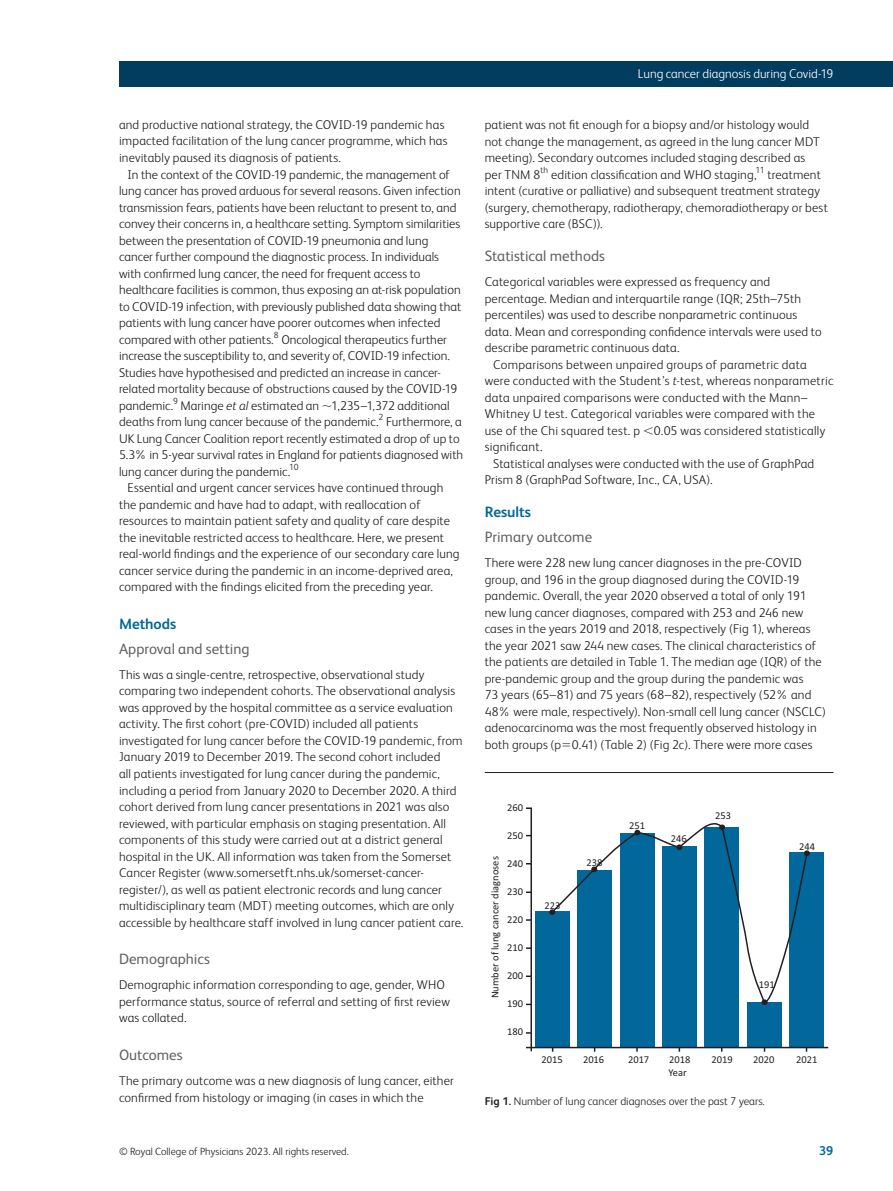
<style>
.page{position:relative;width:893px;height:1191px;background:#fff}
.page>*{position:absolute;margin:0;border:0;box-sizing:border-box;transform-origin:0 0}
.sec_H2{font:15px "FS Albert";color:#636366}
.sec_H1_H2{font:15px "FS Albert";color:#636366}
.body_H1{font:700 15px "FS Albert";letter-spacing:-.005em;color:#02689c}
.body_sec_P_noIndent{font:300 12.75px/16.5px "FS Albert";letter-spacing:.01em;color:#231f20}
.body_sec_P_Indent{font:300 12.75px/16.5px "FS Albert";letter-spacing:.005em;color:#231f20}
.t1{font:300 12.75px "FS Albert";color:#fff}
.t2{font:700 12.75px "FS Albert";color:#02689c}
.fig_caption_P_noInde{font:300 11.25px "FS Albert";color:#231f20}
.graphic{font:10.5px "Calibri";color:#231f20}
.t3{font:300 10.5px "FS Albert";color:#231f20}
.body_sec_P_Indent-2{font:300 8.85px "FS Albert";color:#231f20}
.s1{font-style:italic}
.s2{font-weight:700}
</style>
<div class="page">
<div style="left:119px;top:62px;width:774px;height:25px;background:#023d5f"></div>
<hr style="left:485px;top:772px;width:348px;height:1px;background:#231f20">
<div style="left:535px;top:911px;width:34px;height:136px;background:#02689c"></div>
<div style="left:577px;top:870px;width:35px;height:177px;background:#02689c"></div>
<div style="left:620px;top:833px;width:34px;height:214px;background:#02689c"></div>
<div style="left:662px;top:846px;width:35px;height:201px;background:#02689c"></div>
<div style="left:704px;top:827px;width:35px;height:220px;background:#02689c"></div>
<div style="left:789px;top:852px;width:34px;height:195px;background:#02689c"></div>
<div style="left:747px;top:1002px;width:34px;height:45px;background:#02689c"></div>
<svg style="left:526px;top:807px;width:7px;height:245px"></svg>
<svg style="left:550px;top:823px;width:259px;height:182px"></svg>
<hr style="left:526px;top:1046px;width:302px;height:2px;background:#231f20">
<p class="body_sec_P_Indent" style="left:119px;top:116px;width:330px">and productive national strategy, the COVID-19 pandemic has impacted facilitation of the lung cancer programme, which has inevitably paused its diagnosis of patients.</p>
<p class="body_sec_P_Indent" style="left:119px;top:166px;width:346px;text-indent:9px">In the context of the COVID-19 pandemic, the management of lung cancer has proved arduous for several reasons. Given infection transmission fears, patients have been reluctant to present to, and convey their concerns in, a healthcare setting. Symptom similarities between the presentation of COVID-19 pneumonia and lung cancer further compound the diagnostic process. In individuals with confirmed lung cancer, the need for frequent access to healthcare facilities is common, thus exposing an at-risk population to COVID-19 infection, with previously published data showing that patients with lung cancer have poorer outcomes when infected compared with other patients.<sup>8</sup> Oncological therapeutics further increase the susceptibility to, and severity of, COVID-19 infection.<br>Studies have hypothesised and predicted an increase in cancer&shy;related mortality because of obstructions caused by the COVID-19 pandemic.<sup>9</sup> Maringe <span class="s1">et al</span> estimated an ∼1,235–1,372 additional deaths from lung cancer because of the pandemic.<sup>2</sup> Furthermore, a UK Lung Cancer Coalition report recently estimated a drop of up to 5.3% in 5-year survival rates in England for patients diagnosed with lung cancer during the pandemic.</p>
<p class="body_sec_P_Indent-2" style="left:289px;top:462px;width:11px">10</p>
<p class="body_sec_P_Indent" style="left:119px;top:479px;width:342px;text-indent:9px">Essential and urgent cancer services have continued through the pandemic and have had to adapt, with reallocation of resources to maintain patient safety and quality of care despite the inevitable restricted access to healthcare. Here, we present real-world findings and the experience of our secondary care lung cancer service during the pandemic in an income-deprived area, compared with the findings elicited from the preceding year.</p>
<p class="body_H1" style="left:119px;top:615px;width:59px">Methods</p>
<p class="sec_H1_H2" style="left:119px;top:640px;width:132px">Approval and setting</p>
<p class="body_sec_P_noIndent" style="left:119px;top:666px;width:346px">This was a single-centre, retrospective, observational study comparing two independent cohorts. The observational analysis was approved by the hospital committee as a service evaluation activity. The first cohort (pre-COVID) included all patients investigated for lung cancer before the COVID-19 pandemic, from January 2019 to December 2019. The second cohort included<br>all patients investigated for lung cancer during the pandemic, including a period from January 2020 to December 2020. A third cohort derived from lung cancer presentations in 2021 was also reviewed, with particular emphasis on staging presentation. All components of this study were carried out at a district general hospital in the UK. All information was taken from the Somerset Cancer Register (www.somersetft.nhs.uk/somerset-cancer&shy;register/), as well as patient electronic records and lung cancer multidisciplinary team (MDT) meeting outcomes, which are only accessible by healthcare staff involved in lung cancer patient care.</p>
<p class="sec_H2" style="left:119px;top:950px;width:93px">Demographics</p>
<p class="body_sec_P_noIndent" style="left:119px;top:976px;width:332px">Demographic information corresponding to age, gender, WHO performance status, source of referral and setting of first review was collated.</p>
<p class="sec_H2" style="left:119px;top:1046px;width:65px">Outcomes</p>
<p class="body_sec_P_noIndent" style="left:119px;top:1072px;width:336px">The primary outcome was a new diagnosis of lung cancer, either confirmed from histology or imaging (in cases in which the</p>
<p class="t1" style="left:638px;top:66px;width:197px">Lung cancer diagnosis during Covid-19</p>
<p class="body_sec_P_noIndent" style="left:485px;top:116px;width:345px">patient was not fit enough for a biopsy and/or histology would not change the management, as agreed in the lung cancer MDT meeting). Secondary outcomes included staging described as<br>per TNM 8<sup>th</sup> edition classification and WHO staging,<sup>11</sup> treatment intent (curative or palliative) and subsequent treatment strategy (surgery, chemotherapy, radiotherapy, chemoradiotherapy or best supportive care (BSC)).</p>
<p class="sec_H2" style="left:485px;top:247px;width:122px">Statistical methods</p>
<p class="body_sec_P_noIndent" style="left:485px;top:273px;width:339px">Categorical variables were expressed as frequency and percentage. Median and interquartile range (IQR; 25th–75th percentiles) was used to describe nonparametric continuous data. Mean and corresponding confidence intervals were used to describe parametric continuous data.</p>
<p class="body_sec_P_Indent" style="left:485px;top:356px;width:350px;text-indent:9px">Comparisons between unpaired groups of parametric data were conducted with the Student’s <span class="s1">t</span>-test, whereas nonparametric data unpaired comparisons were conducted with the Mann– Whitney U test. Categorical variables were compared with the use of the Chi squared test. p 0.05 was considered statistically significant.</p>
<p class="body_sec_P_Indent" style="left:485px;top:455px;width:331px;text-indent:9px">Statistical analyses were conducted with the use of GraphPad<br>Prism 8 (GraphPad Software, Inc., CA, USA).</p>
<p class="body_H1" style="left:485px;top:503px;width:48px">Results</p>
<p class="sec_H1_H2" style="left:485px;top:528px;width:109px">Primary outcome</p>
<p class="body_sec_P_noIndent" style="left:485px;top:554px;width:343px">There were 228 new lung cancer diagnoses in the pre-COVID group, and 196 in the group diagnosed during the COVID-19 pandemic. Overall, the year 2020 observed a total of only 191 new lung cancer diagnoses, compared with 253 and 246 new cases in the years 2019 and 2018, respectively (Fig 1), whereas the year 2021 saw 244 new cases. The clinical characteristics of the patients are detailed in Table 1. The median age (IQR) of the pre-pandemic group and the group during the pandemic was<br>73 years (65–81) and 75 years (68–82), respectively (52% and 48% were male, respectively). Non-small cell lung cancer (NSCLC) adenocarcinoma was the most frequently observed histology in both groups (p 0.41) (Table 2) (Fig 2c). There were more cases</p>
<p class="graphic" style="left:507px;top:800px;width:17px">260</p>
<p class="graphic" style="left:507px;top:828px;width:17px">250</p>
<p class="graphic" style="left:507px;top:857px;width:17px">240</p>
<p class="graphic" style="left:507px;top:885px;width:17px">230</p>
<p class="graphic" style="left:507px;top:913px;width:17px">220</p>
<p class="graphic" style="left:507px;top:941px;width:17px">210</p>
<p class="graphic" style="left:507px;top:969px;width:17px">200</p>
<p class="graphic" style="left:507px;top:997px;width:17px">190</p>
<p class="graphic" style="left:507px;top:1025px;width:17px">180</p>
<p class="graphic" style="left:488px;top:998px;width:144px;rotate:-90deg">Number of lung cancer diagnoses</p>
<p class="graphic" style="left:544px;top:899px;width:17px">223</p>
<p class="graphic" style="left:586px;top:856px;width:17px">238</p>
<p class="graphic" style="left:629px;top:819px;width:17px">251</p>
<p class="graphic" style="left:671px;top:832px;width:17px">246</p>
<p class="graphic" style="left:715px;top:809px;width:17px">253</p>
<p class="graphic" style="left:799px;top:840px;width:17px">244</p>
<p class="graphic" style="left:759px;top:978px;width:17px">191</p>
<p class="graphic" style="left:541px;top:1052px;width:23px">2015</p>
<p class="graphic" style="left:583px;top:1052px;width:23px">2016</p>
<p class="graphic" style="left:628px;top:1052px;width:23px">2017</p>
<p class="graphic" style="left:669px;top:1052px;width:23px">2018</p>
<p class="graphic" style="left:711px;top:1053px;width:23px">2019</p>
<p class="graphic" style="left:753px;top:1052px;width:23px">2020</p>
<p class="graphic" style="left:796px;top:1052px;width:23px">2021</p>
<p class="graphic" style="left:668px;top:1065px;width:20px">Year</p>
<p class="fig_caption_P_noInde" style="left:485px;top:1095px;width:282px"><span class="s2">Fig 1.</span> Number of lung cancer diagnoses over the past 7 years.</p>
<p class="t3" style="left:119px;top:1145px;width:231px">© Royal College of Physicians 2023. All rights reserved.</p>
<p class="t2" style="left:819px;top:1143px;width:16px">39</p>
</div>
